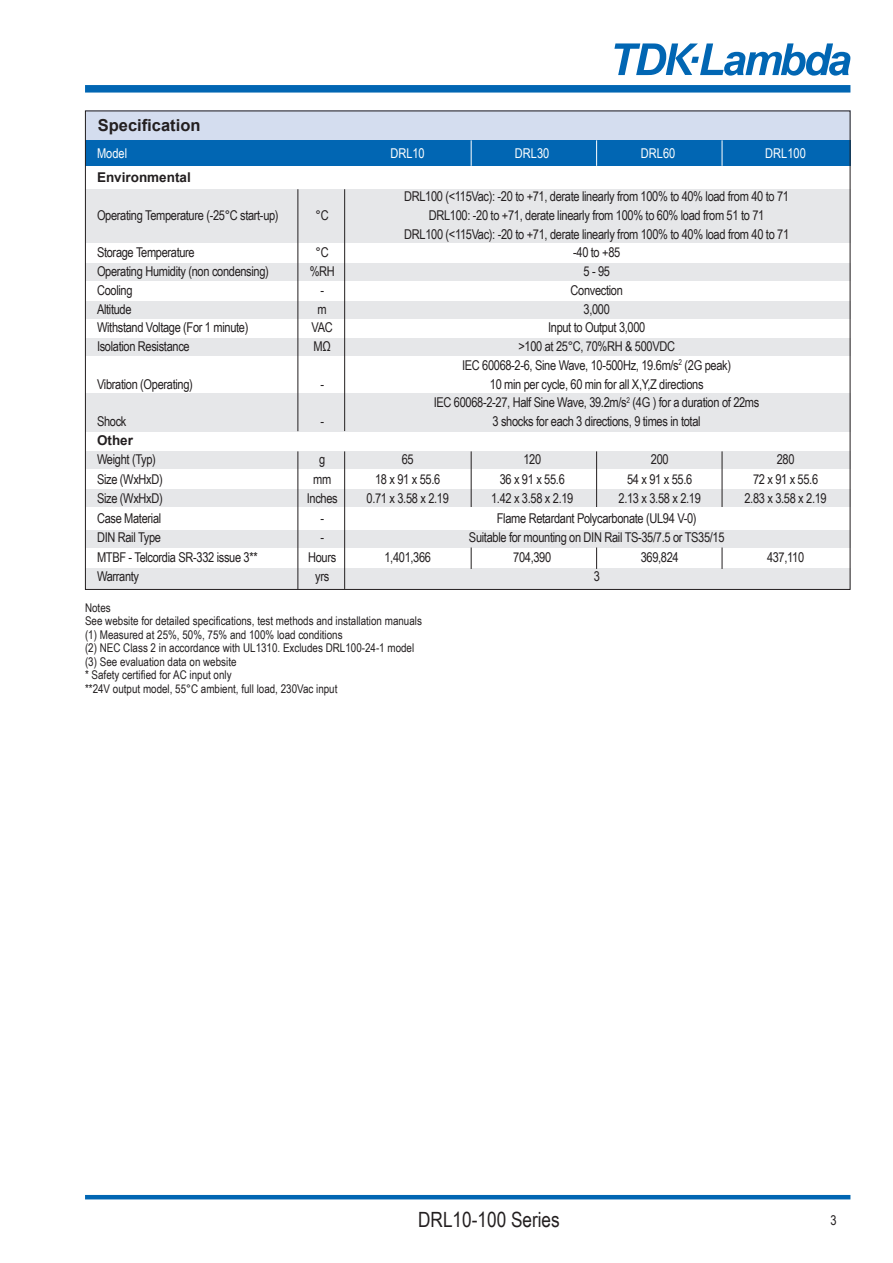
<style>
.page{position:relative;width:893px;height:1263px;background:#fff}
.page>*{position:absolute;margin:0;border:0;box-sizing:border-box;transform-origin:0 0}
.t1{font:21px "Arial Narrow";color:#231f20}
.t2{font:700 16.5px "Arial";color:#231f20}
.t3{font:13.5px/18.8px "Arial Narrow";letter-spacing:-.025em;color:#231f20;text-align:center}
.t4{font:13.5px "Arial Narrow";color:#fff}
.t5{font:700 13.5px "Arial";color:#231f20}
.t6{font:12px "Arial Narrow";color:#231f20}
</style>
<div class="page">
<hr style="left:85px;top:1195px;width:765px;height:4px;background:#0166b3">
<div style="left:85px;top:85px;width:765px;height:8px;background:#0166b3"></div>
<svg style="left:614px;top:43px;width:236px;height:33px"></svg>
<div style="left:85px;top:111px;width:765px;height:29px;background:#d4ddef"></div>
<div style="left:85px;top:140px;width:765px;height:26px;background:#0166b3"></div>
<div style="left:85px;top:189px;width:765px;height:53px;background:#e6e7e9"></div>
<div style="left:85px;top:490px;width:765px;height:17px;background:#e6e7e9"></div>
<div style="left:85px;top:530px;width:765px;height:17px;background:#e6e7e9"></div>
<div style="left:85px;top:569px;width:765px;height:20px;background:#e6e7e9"></div>
<div style="left:85px;top:264px;width:765px;height:17px;background:#e6e7e9"></div>
<div style="left:85px;top:301px;width:765px;height:17px;background:#e6e7e9"></div>
<div style="left:85px;top:339px;width:765px;height:17px;background:#e6e7e9"></div>
<div style="left:85px;top:393px;width:765px;height:38px;background:#e6e7e9"></div>
<div style="left:85px;top:451px;width:765px;height:17px;background:#e6e7e9"></div>
<hr style="left:471px;top:451px;width:1px;height:56px;background:#231f20">
<hr style="left:596px;top:451px;width:1px;height:56px;background:#231f20">
<hr style="left:722px;top:451px;width:1px;height:56px;background:#231f20">
<svg style="left:471px;top:547px;width:1px;height:22px"></svg>
<svg style="left:596px;top:547px;width:1px;height:22px"></svg>
<svg style="left:722px;top:547px;width:1px;height:22px"></svg>
<svg style="left:596px;top:140px;width:1px;height:26px"></svg>
<svg style="left:722px;top:140px;width:1px;height:26px"></svg>
<svg style="left:471px;top:140px;width:1px;height:26px"></svg>
<hr style="left:344px;top:189px;width:1px;height:242px;background:#231f20">
<hr style="left:344px;top:451px;width:1px;height:138px;background:#231f20">
<hr style="left:298px;top:189px;width:1px;height:242px;background:#231f20">
<hr style="left:298px;top:451px;width:1px;height:138px;background:#231f20">
<p class="t2" style="left:98px;top:113px;width:104px">Specification</p>
<p class="t4" style="left:97px;top:144px;width:32px">Model</p>
<p class="t4" style="left:390px;top:144px;width:36px">DRL10</p>
<p class="t4" style="left:515px;top:144px;width:36px">DRL30</p>
<p class="t4" style="left:641px;top:144px;width:36px">DRL60</p>
<p class="t4" style="left:765px;top:144px;width:42px">DRL100</p>
<p class="t5" style="left:97px;top:168px;width:95px">Environmental</p>
<p class="t3" style="left:404px;top:186px;width:386px">DRL100 (&lt;115Vac): -20 to +71, derate linearly from 100% to 40% load from 40 to 71</p>
<p class="t3" style="left:97px;top:205px;width:183px">Operating Temperature (-25°C start-up)</p>
<p class="t3" style="left:315px;top:205px;width:15px">°C</p>
<p class="t3" style="left:404px;top:205px;width:386px">DRL100: -20 to +71, derate linearly from 100% to 60% load from 51 to 71<br>DRL100 (&lt;115Vac): -20 to +71, derate linearly from 100% to 40% load from 40 to 71</p>
<p class="t3" style="left:97px;top:243px;width:99px">Storage Temperature</p>
<p class="t3" style="left:315px;top:243px;width:15px">°C</p>
<p class="t3" style="left:573px;top:243px;width:49px">-40 to +85</p>
<p class="t3" style="left:97px;top:261px;width:173px">Operating Humidity (non condensing)</p>
<p class="t3" style="left:310px;top:261px;width:27px">%RH</p>
<p class="t3" style="left:583px;top:261px;width:28px">5 - 95</p>
<p class="t3" style="left:97px;top:280px;width:37px">Cooling</p>
<p class="t3" style="left:320px;top:280px;width:5px">-</p>
<p class="t3" style="left:571px;top:280px;width:54px">Convection</p>
<p class="t3" style="left:97px;top:299px;width:36px">Altitude</p>
<p class="t3" style="left:318px;top:299px;width:11px">m</p>
<p class="t3" style="left:584px;top:299px;width:28px">3,000</p>
<p class="t3" style="left:97px;top:318px;width:153px">Withstand Voltage (For 1 minute)</p>
<p class="t3" style="left:312px;top:318px;width:23px">VAC</p>
<p class="t3" style="left:548px;top:318px;width:99px">Input to Output 3,000</p>
<p class="t3" style="left:97px;top:336px;width:94px">Isolation Resistance</p>
<p class="t3" style="left:314px;top:336px;width:19px">MΩ</p>
<p class="t3" style="left:518px;top:336px;width:158px">&gt;100 at 25°C, 70%RH &amp; 500VDC</p>
<p class="t3" style="left:462px;top:355px;width:271px">IEC 60068-2-6, Sine Wave, 10-500Hz, 19.6m/s<sup>2</sup> (2G peak)</p>
<p class="t3" style="left:97px;top:374px;width:97px">Vibration (Operating)</p>
<p class="t3" style="left:320px;top:374px;width:5px">-</p>
<p class="t3" style="left:490px;top:374px;width:215px">10 min per cycle, 60 min for all X,Y,Z directions</p>
<p class="t3" style="left:434px;top:393px;width:327px">IEC 60068-2-27, Half Sine Wave, 39.2m/s<sup>2</sup> (4G ) for a duration of 22ms</p>
<p class="t3" style="left:97px;top:411px;width:31px">Shock</p>
<p class="t3" style="left:320px;top:411px;width:5px">-</p>
<p class="t3" style="left:492px;top:411px;width:210px">3 shocks for each 3 directions, 9 times in total</p>
<p class="t5" style="left:97px;top:431px;width:38px">Other</p>
<p class="t3" style="left:97px;top:450px;width:60px">Weight (Typ)</p>
<p class="t3" style="left:319px;top:450px;width:8px">g</p>
<p class="t3" style="left:402px;top:450px;width:13px">65</p>
<p class="t3" style="left:523px;top:450px;width:19px">120</p>
<p class="t3" style="left:651px;top:450px;width:19px">200</p>
<p class="t3" style="left:777px;top:450px;width:19px">280</p>
<p class="t3" style="left:97px;top:469px;width:67px">Size (WxHxD)</p>
<p class="t3" style="left:313px;top:469px;width:20px">mm</p>
<p class="t3" style="left:375px;top:469px;width:67px">18 x 91 x 55.6</p>
<p class="t3" style="left:500px;top:469px;width:67px">36 x 91 x 55.6</p>
<p class="t3" style="left:627px;top:469px;width:67px">54 x 91 x 55.6</p>
<p class="t3" style="left:753px;top:469px;width:67px">72 x 91 x 55.6</p>
<p class="t3" style="left:97px;top:489px;width:67px">Size (WxHxD)</p>
<p class="t3" style="left:307px;top:489px;width:32px">Inches</p>
<p class="t3" style="left:367px;top:489px;width:84px">0.71 x 3.58 x 2.19</p>
<p class="t3" style="left:491px;top:489px;width:84px">1.42 x 3.58 x 2.19</p>
<p class="t3" style="left:619px;top:489px;width:84px">2.13 x 3.58 x 2.19</p>
<p class="t3" style="left:744px;top:489px;width:84px">2.83 x 3.58 x 2.19</p>
<p class="t3" style="left:97px;top:508px;width:66px">Case Material</p>
<p class="t3" style="left:320px;top:508px;width:5px">-</p>
<p class="t3" style="left:497px;top:508px;width:201px">Flame Retardant Polycarbonate (UL94 V-0)</p>
<p class="t3" style="left:97px;top:528px;width:66px">DIN Rail Type</p>
<p class="t3" style="left:320px;top:528px;width:5px">-</p>
<p class="t3" style="left:469px;top:528px;width:257px">Suitable for mounting on DIN Rail TS-35/7.5 or TS35/15</p>
<p class="t3" style="left:97px;top:547px;width:162px">MTBF - Telcordia SR-332 issue 3**</p>
<p class="t3" style="left:308px;top:547px;width:30px">Hours</p>
<p class="t3" style="left:384px;top:547px;width:48px">1,401,366</p>
<p class="t3" style="left:513px;top:547px;width:39px">704,390</p>
<p class="t3" style="left:641px;top:547px;width:39px">369,824</p>
<p class="t3" style="left:767px;top:547px;width:39px">437,110</p>
<p class="t3" style="left:97px;top:567px;width:44px">Warranty</p>
<p class="t3" style="left:315px;top:567px;width:16px">yrs</p>
<p class="t3" style="left:594px;top:567px;width:8px">3</p>
<p class="t6" style="left:85px;top:599px;width:27px">Notes</p>
<p class="t6" style="left:85px;top:612px;width:338px">See website for detailed specifications, test methods and installation manuals</p>
<p class="t6" style="left:85px;top:626px;width:259px">(1) Measured at 25%, 50%, 75% and 100% load conditions</p>
<p class="t6" style="left:85px;top:639px;width:331px">(2) NEC Class 2 in accordance with UL1310. Excludes DRL100-24-1 model</p>
<p class="t6" style="left:85px;top:653px;width:153px">(3) See evaluation data on website</p>
<p class="t6" style="left:85px;top:666px;width:148px">* Safety certified for AC input only</p>
<p class="t6" style="left:85px;top:680px;width:254px">**24V output model, 55°C ambient, full load, 230Vac input</p>
<p class="t1" style="left:418px;top:1204px;width:143px">DRL10-100 Series</p>
<p class="t3" style="left:830px;top:1210px;width:8px">3</p>
</div>
